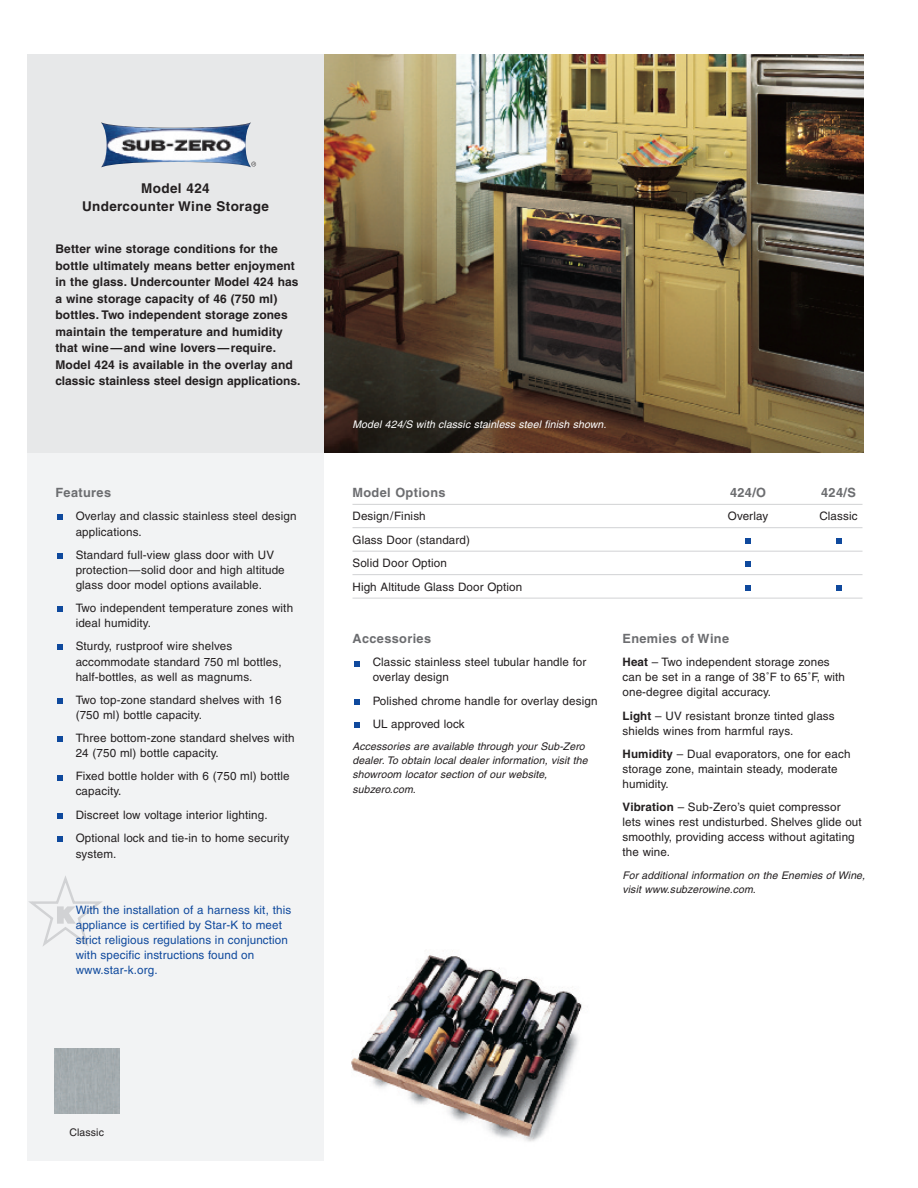
<style>
.page{position:relative;width:918px;height:1188px;background:#fff}
.page>*{position:absolute;margin:0;border:0;box-sizing:border-box;transform-origin:0 0}
.t1{font:700 13.5px/17.2px "Helvetica";letter-spacing:.03em;color:#231f20;text-align:center}
.t2{font:700 12.75px "Helvetica";letter-spacing:.03em;color:#6c6d70}
.t3{font:700 12px/16.5px "Helvetica";letter-spacing:.01em;color:#231f20}
.t4{font:11.7px/15px "Helvetica";letter-spacing:.01em;color:#231f20}
.t5{font:11.7px/15px "Helvetica";letter-spacing:.01em;color:#0f499d}
.t6{font:italic 10.5px/14.2px "Helvetica";letter-spacing:.01em;color:#231f20}
.t7{font:italic 10.5px "Helvetica";letter-spacing:.01em;color:#fff}
.t8{font:10.5px "Helvetica";letter-spacing:.01em;color:#231f20}
.s1{font-weight:700}
</style>
<div class="page">
<div style="left:27px;top:452px;width:297px;height:709px;background:#f2f3f4"></div>
<img style="left:351px;top:955px;width:231px;height:187px">
<div style="left:27px;top:54px;width:297px;height:398px;background:#e7e8e9"></div>
<img style="left:101px;top:122px;width:155px;height:45px">
<svg style="left:57px;top:837px;width:5px;height:5px"></svg>
<svg style="left:57px;top:813px;width:5px;height:6px"></svg>
<svg style="left:57px;top:775px;width:5px;height:5px"></svg>
<svg style="left:57px;top:737px;width:5px;height:5px"></svg>
<svg style="left:57px;top:699px;width:5px;height:5px"></svg>
<svg style="left:57px;top:645px;width:5px;height:5px"></svg>
<svg style="left:57px;top:606px;width:5px;height:6px"></svg>
<svg style="left:57px;top:553px;width:5px;height:6px"></svg>
<svg style="left:57px;top:515px;width:5px;height:5px"></svg>
<svg style="left:29px;top:876px;width:73px;height:70px"></svg>
<img style="left:324px;top:54px;width:540px;height:398px">
<hr style="left:352px;top:504px;width:510px;height:1px;background:#d1d2d4">
<hr style="left:352px;top:527px;width:510px;height:1px;background:#d1d2d4">
<hr style="left:352px;top:551px;width:510px;height:1px;background:#d1d2d4">
<hr style="left:352px;top:574px;width:510px;height:1px;background:#d1d2d4">
<hr style="left:352px;top:598px;width:510px;height:1px;background:#d1d2d4">
<svg style="left:836px;top:538px;width:5px;height:6px"></svg>
<svg style="left:745px;top:538px;width:6px;height:6px"></svg>
<svg style="left:836px;top:585px;width:5px;height:6px"></svg>
<svg style="left:745px;top:585px;width:6px;height:6px"></svg>
<svg style="left:745px;top:562px;width:6px;height:5px"></svg>
<svg style="left:354px;top:699px;width:5px;height:6px"></svg>
<svg style="left:354px;top:722px;width:5px;height:6px"></svg>
<svg style="left:354px;top:661px;width:5px;height:5px"></svg>
<div style="left:54px;top:1048px;width:65px;height:66px;background:#a4acaf"></div>
<p class="t1" style="left:82px;top:181px;width:188px">Model 424<br>Undercounter Wine Storage</p>
<p class="t3" style="left:55px;top:242px;width:247px">Better wine storage conditions for the bottle ultimately means better enjoyment in the glass. Undercounter Model 424 has a wine storage capacity of 46 (750 ml) bottles. Two independent storage zones maintain the temperature and humidity that wine—and wine lovers—require.<br>Model 424 is available in the overlay and classic stainless steel design applications.</p>
<p class="t2" style="left:56px;top:487px;width:57px">Features</p>
<p class="t4" style="left:76px;top:509px;width:222px">Overlay and classic stainless steel design applications.</p>
<p class="t4" style="left:76px;top:548px;width:211px">Standard full-view glass door with UV protection—solid door and high altitude glass door model options available.</p>
<p class="t4" style="left:76px;top:601px;width:219px">Two independent temperature zones with ideal humidity.</p>
<p class="t4" style="left:76px;top:640px;width:207px">Sturdy, rustproof wire shelves accommodate standard 750 ml bottles, half-bottles, as well as magnums.</p>
<p class="t4" style="left:76px;top:694px;width:207px">Two top-zone standard shelves with 16 (750 ml) bottle capacity.</p>
<p class="t4" style="left:76px;top:732px;width:220px">Three bottom-zone standard shelves with<br>24 (750 ml) bottle capacity.</p>
<p class="t4" style="left:76px;top:770px;width:215px">Fixed bottle holder with 6 (750 ml) bottle capacity.</p>
<p class="t4" style="left:76px;top:804px;width:215px;line-height:23.4px">Discreet low voltage interior lighting.<br>Optional lock and tie-in to home security</p>
<p class="t4" style="left:76px;top:847px;width:42px">system.</p>
<p class="t5" style="left:76px;top:904px;width:217px">With the installation of a harness kit, this appliance is certified by Star-K to meet strict religious regulations in conjunction with specific instructions found on www.star-k.org.</p>
<p class="t7" style="left:352px;top:420px;width:255px">Model 424/S with classic stainless steel finish shown.</p>
<p class="t2" style="left:352px;top:487px;width:95px">Model Options</p>
<p class="t2" style="left:730px;top:487px;width:38px">424/O</p>
<p class="t2" style="left:821px;top:487px;width:36px">424/S</p>
<p class="t4" style="left:352px;top:510px;width:75px">Design/Finish</p>
<p class="t4" style="left:728px;top:510px;width:42px">Overlay</p>
<p class="t4" style="left:819px;top:510px;width:40px">Classic</p>
<p class="t4" style="left:352px;top:529px;width:171px;line-height:23.4px">Glass Door (standard)<br>Solid Door Option<br>High Altitude Glass Door Option</p>
<p class="t2" style="left:352px;top:634px;width:80px">Accessories</p>
<p class="t4" style="left:373px;top:656px;width:215px">Classic stainless steel tubular handle for overlay design</p>
<p class="t4" style="left:373px;top:690px;width:226px;line-height:23.1px">Polished chrome handle for overlay design<br>UL approved lock</p>
<p class="t6" style="left:352px;top:740px;width:237px">Accessories are available through your Sub-Zero dealer. To obtain local dealer information, visit the showroom locator section of our website, subzero.com.</p>
<p class="t2" style="left:622px;top:634px;width:108px">Enemies of Wine</p>
<p class="t4" style="left:622px;top:656px;width:224px"><span class="s1">Heat</span> – Two independent storage zones can be set in a range of 38˚F to 65˚F, with one-degree digital accuracy.</p>
<p class="t4" style="left:622px;top:709px;width:214px"><span class="s1">Light</span> – UV resistant bronze tinted glass shields wines from harmful rays.</p>
<p class="t4" style="left:622px;top:747px;width:230px"><span class="s1">Humidity</span> – Dual evaporators, one for each storage zone, maintain steady, moderate humidity.</p>
<p class="t4" style="left:622px;top:800px;width:241px"><span class="s1">Vibration</span> – Sub-Zero’s quiet compressor lets wines rest undisturbed. Shelves glide out smoothly, providing access without agitating the wine.</p>
<p class="t6" style="left:622px;top:869px;width:244px">For additional information on the Enemies of Wine, visit www.subzerowine.com.</p>
<p class="t8" style="left:69px;top:1129px;width:36px">Classic</p>
</div>
